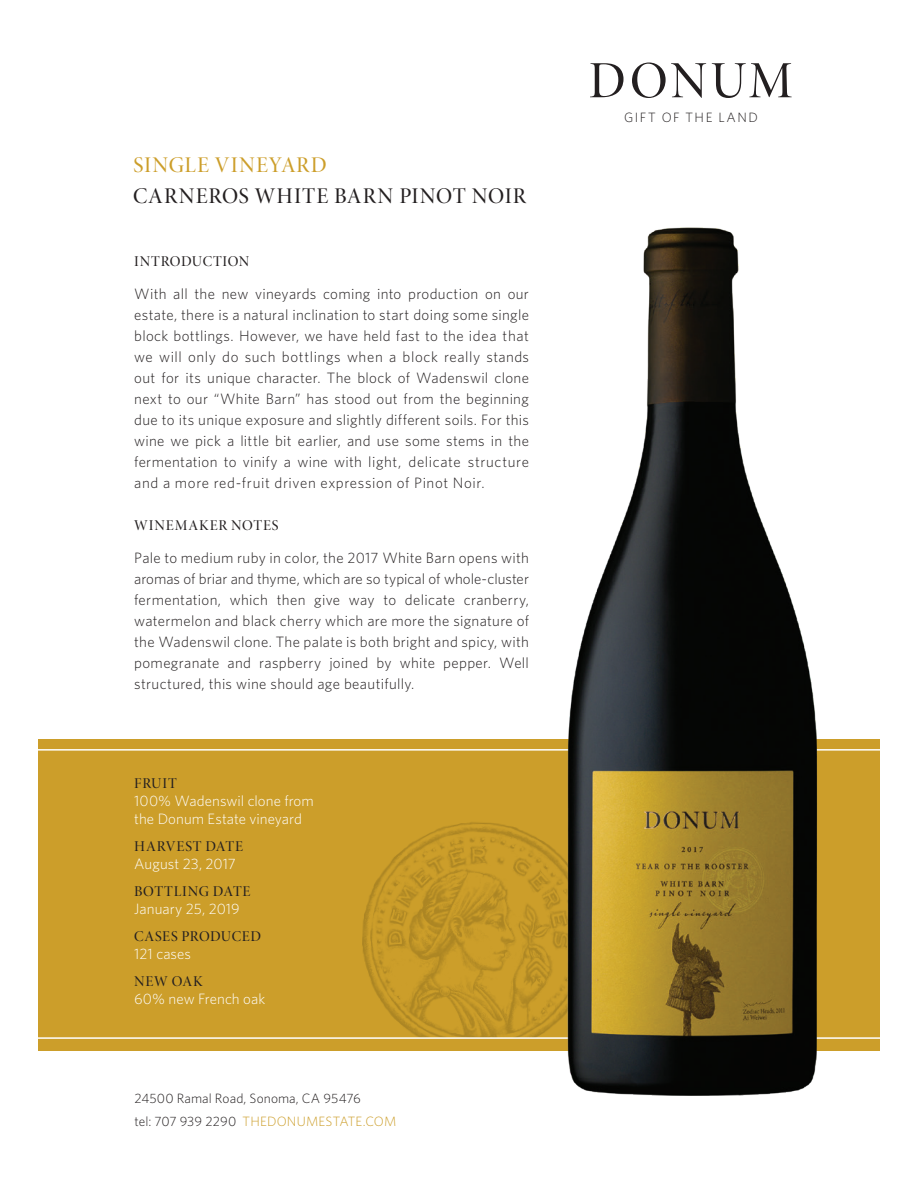
<style>
.page{position:relative;width:918px;height:1188px;background:#fff}
.page>*{position:absolute;margin:0;border:0;box-sizing:border-box;transform-origin:0 0}
.t1{font:22.5px "Minion Pro Medium Disp";letter-spacing:.04em;color:#231f20}
.t2{font:22.5px "Minion Pro Medium Disp";letter-spacing:.04em;color:#cc9e2a}
.t3{font:300 15px/21px "Whitney";letter-spacing:.03em;color:#231f20;text-align:justify}
.t4{font:300 15px/18px "Whitney";color:#fff}
.t5{font:15px "Minion Pro Medium Disp";letter-spacing:.05em;color:#231f20}
.t6{font:15px "Minion Pro Medium Disp";letter-spacing:.03em;color:#231f20}
.t7{font:15px "Minion Pro Medium Disp";letter-spacing:.025em;color:#231f20}
.t8{font:300 13.5px/22.5px "Whitney";letter-spacing:.01em;color:#231f20}
.t9{font:300 13.5px "Whitney";letter-spacing:.115em;color:#231f20}
.s1{color:#cc9e2a}
</style>
<div class="page">
<div style="left:38px;top:740px;width:842px;height:311px;background:#cc9e2a"></div>
<hr style="left:37px;top:749px;width:847px;height:2px;background:#fff">
<svg style="left:590px;top:63px;width:34px;height:34px"></svg>
<svg style="left:712px;top:63px;width:80px;height:35px"></svg>
<svg style="left:632px;top:63px;width:74px;height:35px"></svg>
<img style="left:362px;top:822px;width:186px;height:215px">
<hr style="left:37px;top:1037px;width:847px;height:2px;background:#fff">
<img style="left:548px;top:227px;width:300px;height:869px">
<h1 class="t2" style="left:134px;top:151px;width:195px">SINGLE VINEYARD</h1>
<h1 class="t1" style="left:133px;top:182px;width:395px">CARNEROS WHITE BARN PINOT NOIR</h1>
<p class="t7" style="left:134px;top:252px;width:117px">INTRODUCTION</p>
<p class="t3" style="left:134px;top:283px;width:396px">With all the new vineyards coming into production on our estate, there is a natural inclination to start doing some single block bottlings. However, we have held fast to the idea that we will only do such bottlings when a block really stands out for its unique character. The block of Wadenswil clone next to our “White Barn” has stood out from the beginning due to its unique exposure and slightly different soils. For this wine we pick a little bit earlier, and use some stems in the fermentation to vinify a wine with light, delicate structure and a more red-fruit driven expression of Pinot Noir.</p>
<p class="t5" style="left:134px;top:516px;width:146px">WINEMAKER NOTES</p>
<p class="t3" style="left:134px;top:547px;width:396px">Pale to medium ruby in color, the 2017 White Barn opens with aromas of briar and thyme, which are so typical of whole-cluster fermentation, which then give way to delicate cranberry, watermelon and black cherry which are more the signature of the Wadenswil clone. The palate is both bright and spicy, with pomegranate and raspberry joined by white pepper. Well structured, this wine should age beautifully.</p>
<p class="t5" style="left:134px;top:774px;width:44px">FRUIT</p>
<p class="t4" style="left:134px;top:791px;width:181px">100% Wadenswil clone from the Donum Estate vineyard</p>
<p class="t5" style="left:134px;top:837px;width:110px">HARVEST DATE</p>
<p class="t4" style="left:134px;top:854px;width:103px">August 23, 2017</p>
<p class="t5" style="left:134px;top:882px;width:118px">BOTTLING DATE</p>
<p class="t4" style="left:134px;top:899px;width:107px">January 25, 2019</p>
<p class="t6" style="left:134px;top:927px;width:128px">CASES PRODUCED</p>
<p class="t4" style="left:134px;top:944px;width:58px">121 cases</p>
<p class="t5" style="left:134px;top:972px;width:70px">NEW OAK</p>
<p class="t4" style="left:134px;top:989px;width:132px">60% new French oak</p>
<p class="t8" style="left:134px;top:1087px;width:263px">24500 Ramal Road, Sonoma, CA 95476<br>tel: 707 939 2290 <span class="s1">THEDONUMESTATE.COM</span></p>
<p class="t9" style="left:624px;top:109px;width:135px">GIFT OF THE LAND</p>
</div>
